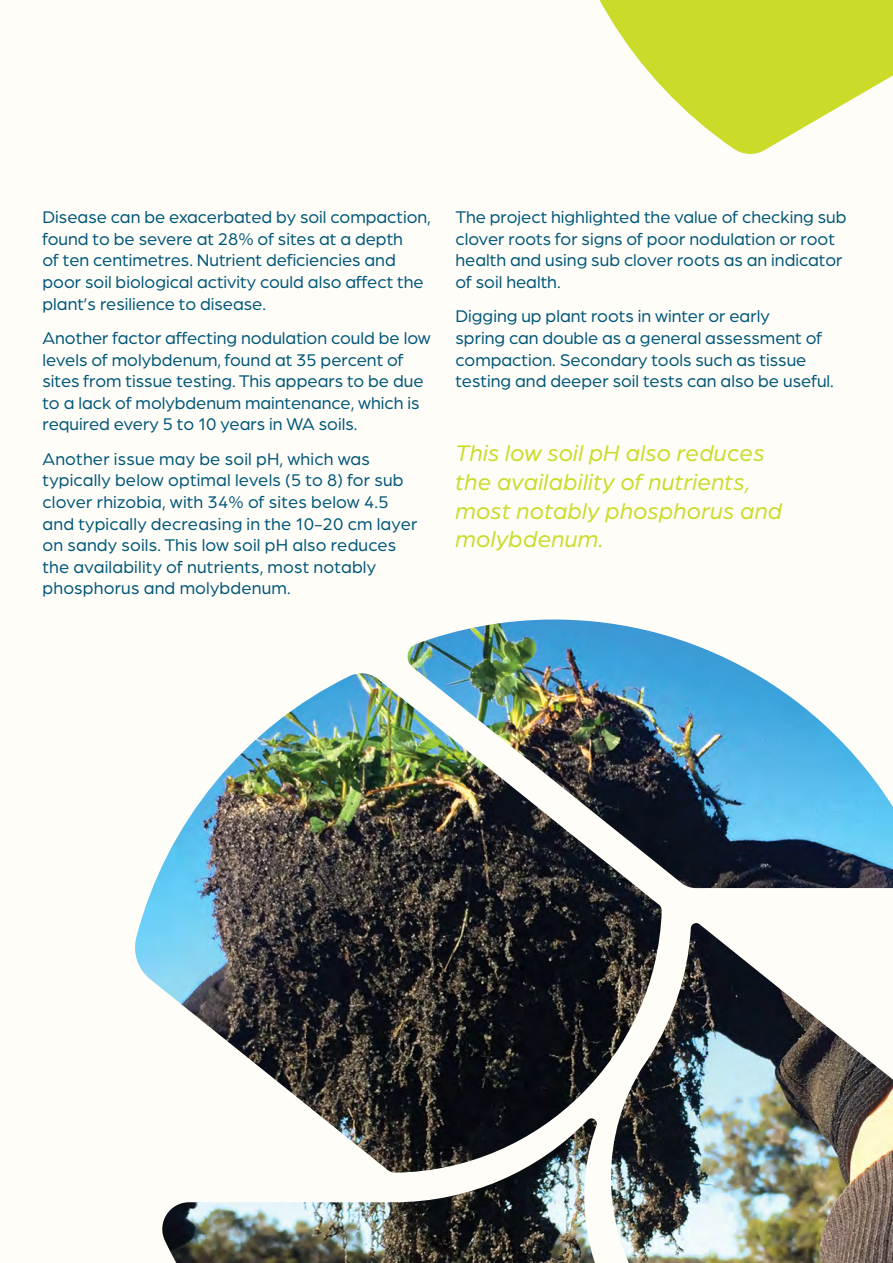
<style>
.page{position:relative;width:893px;height:1263px;background:#fefdf8}
.page>*{position:absolute;margin:0;border:0;box-sizing:border-box;transform-origin:0 0}
.t1{font:italic 24px/28.8px "Arboria";letter-spacing:.01em;color:#cbdb2a}
.t2{font:18px/21.6px "Arboria";color:#005678}
.t3{font:15px "Arboria";color:#000}
</style>
<div class="page">
<img style="left:135px;top:619px;width:758px;height:644px">
<svg style="left:599px;top:0;width:294px;height:154px;fill:#cbdb2a"></svg>
<p class="t2" style="left:43px;top:206px;width:390px">Disease can be exacerbated by soil compaction, found to be severe at 28% of sites at a depth<br>of ten centimetres. Nutrient deficiencies and poor soil biological activity could also affect the plant’s resilience to disease.</p>
<p class="t2" style="left:43px;top:326px;width:390px">Another factor affecting nodulation could be low levels of molybdenum, found at 35 percent of sites from tissue testing. This appears to be due to a lack of molybdenum maintenance, which is required every 5 to 10 years in WA soils.</p>
<p class="t2" style="left:43px;top:447px;width:376px">Another issue may be soil pH, which was typically below optimal levels (5 to 8) for sub clover rhizobia, with 34% of sites below 4.5 and typically decreasing in the 10-20 cm layer on sandy soils. This low soil pH also reduces the availability of nutrients, most notably phosphorus and molybdenum.</p>
<p class="t2" style="left:455px;top:206px;width:393px">The project highlighted the value of checking sub clover roots for signs of poor nodulation or root health and using sub clover roots as an indicator of soil health.</p>
<p class="t2" style="left:455px;top:305px;width:380px">Digging up plant roots in winter or early<br>spring can double as a general assessment of compaction. Secondary tools such as tissue testing and deeper soil tests can also be useful.</p>
<h1 class="t1" style="left:455px;top:438px;width:328px">This low soil pH also reduces the availability of nutrients, most notably phosphorus and molybdenum.</h1>
<p class="t3" style="left:442px;top:1233px;width:10px">3</p>
</div>
